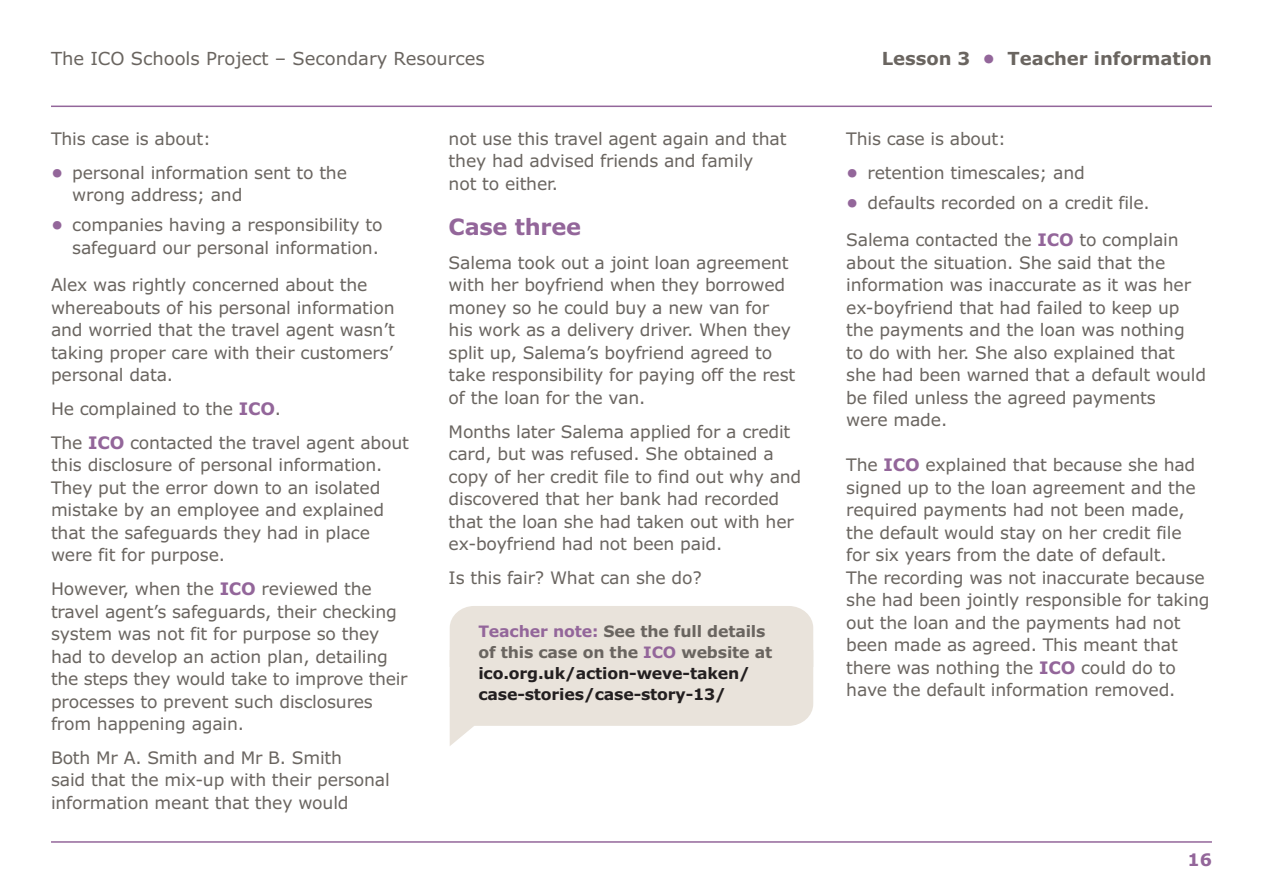
<style>
.page{position:relative;width:1263px;height:893px;background:#fff}
.page>*{position:absolute;margin:0;border:0;box-sizing:border-box;transform-origin:0 0}
.t1{font:700 22.5px "Verdana";letter-spacing:-.01em;color:#93669a}
.t2{font:18px "Verdana";color:#6a6560}
.t3{font:700 18px "Verdana";letter-spacing:-.005em;color:#6a6560}
.t4{font:17.25px/22.5px "Verdana";letter-spacing:-.01em;color:#6a6560}
.t5{font:700 17.25px "Verdana";color:#93669a}
.t6{font:700 15.75px/21px "Verdana";letter-spacing:-.01em;color:#231f20}
.s1{color:#93669a}
.s2{font-weight:700;color:#93669a}
.s3{color:#6a6560}
</style>
<div class="page">
<hr style="left:51px;top:106px;width:1161px;height:1px;background:#93669a">
<hr style="left:51px;top:841px;width:1161px;height:2px;background:#93669a">
<svg style="left:450px;top:606px;width:363px;height:140px;background:#ece7e0"></svg>
<p class="t2" style="left:51px;top:51px;width:435px">The ICO Schools Project – Secondary Resources</p>
<p class="t3" style="left:882px;top:51px;width:332px">Lesson 3 <span class="s1">•</span> Teacher information</p>
<p class="t4" style="left:51px;top:129px;width:161px">This case is about:</p>
<p class="t4" style="left:72px;top:163px;width:276px;text-indent:-21px"><span class="s2">•</span> personal information sent to the wrong address; and</p>
<p class="t4" style="left:51px;top:215px;width:333px;text-align:right"><span class="s2">•</span> companies having a responsibility to safeguard our personal information.</p>
<p class="t4" style="left:51px;top:275px;width:345px">Alex was rightly concerned about the whereabouts of his personal information and worried that the travel agent wasn’t taking proper care with their customers’ personal data.</p>
<p class="t4" style="left:51px;top:393px;width:359px;line-height:33.8px">He complained to the <span class="s2">ICO</span>.<br>The <span class="s2">ICO</span> contacted the travel agent about</p>
<p class="t4" style="left:51px;top:455px;width:335px">this disclosure of personal information.<br>They put the error down to an isolated mistake by an employee and explained that the safeguards they had in place were fit for purpose.</p>
<p class="t4" style="left:51px;top:579px;width:358px">However, when the <span class="s2">ICO</span> reviewed the travel agent’s safeguards, their checking system was not fit for purpose so they had to develop an action plan, detailing the steps they would take to improve their processes to prevent such disclosures from happening again.</p>
<p class="t4" style="left:51px;top:748px;width:340px">Both Mr A. Smith and Mr B. Smith<br>said that the mix-up with their personal information meant that they would</p>
<p class="t4" style="left:449px;top:129px;width:339px">not use this travel agent again and that they had advised friends and family<br>not to either.</p>
<h1 class="t1" style="left:449px;top:218px;width:134px">Case three</h1>
<p class="t4" style="left:449px;top:253px;width:348px">Salema took out a joint loan agreement with her boyfriend when they borrowed money so he could buy a new van for his work as a delivery driver. When they split up, Salema’s boyfriend agreed to take responsibility for paying off the rest of the loan for the van.</p>
<p class="t4" style="left:449px;top:421px;width:354px">Months later Salema applied for a credit card, but was refused. She obtained a copy of her credit file to find out why and discovered that her bank had recorded that the loan she had taken out with her ex-boyfriend had not been paid.</p>
<p class="t4" style="left:449px;top:568px;width:255px">Is this fair? What can she do?</p>
<p class="t6" style="left:478px;top:622px;width:295px"><span class="s1">Teacher note:</span> <span class="s3">See the full details of this case on the</span> <span class="s1">ICO</span> <span class="s3">website at </span>ico.org.uk/action-weve-taken/ case-stories/case-story-13/</p>
<p class="t4" style="left:846px;top:129px;width:161px">This case is about:</p>
<p class="t4" style="left:846px;top:163px;width:240px"><span class="s2">•</span> retention timescales; and</p>
<p class="t4" style="left:846px;top:185px;width:334px;line-height:37.5px"><span class="s2">•</span> defaults recorded on a credit file.<br>Salema contacted the <span class="s2">ICO</span> to complain</p>
<p class="t4" style="left:846px;top:253px;width:361px">about the situation. She said that the information was inaccurate as it was her ex-boyfriend that had failed to keep up the payments and the loan was nothing<br>to do with her. She also explained that she had been warned that a default would be filed unless the agreed payments<br>were made.</p>
<p class="t4" style="left:846px;top:455px;width:365px">The <span class="s2">ICO</span> explained that because she had signed up to the loan agreement and the required payments had not been made, the default would stay on her credit file<br>for six years from the date of default.<br>The recording was not inaccurate because she had been jointly responsible for taking out the loan and the payments had not been made as agreed. This meant that there was nothing the <span class="s2">ICO</span> could do to have the default information removed.</p>
<p class="t5" style="left:1187px;top:853px;width:26px">16</p>
</div>
